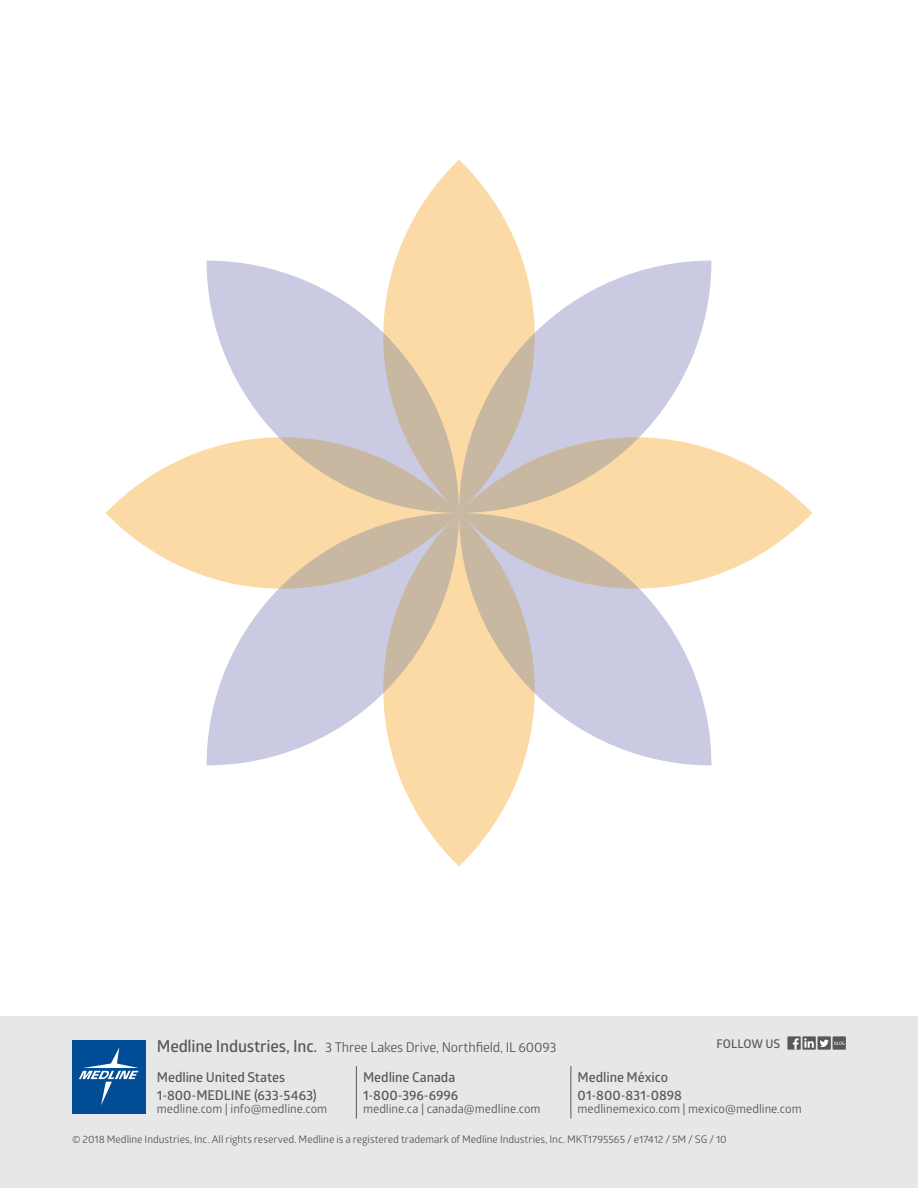
<style>
.page{position:relative;width:918px;height:1188px;background:#fff}
.page>*{position:absolute;margin:0;border:0;box-sizing:border-box;transform-origin:0 0}
.t1{font:600 16.5px "Glober";letter-spacing:-.015em;color:#57585a}
.t2{font:600 13.5px/18px "Glober";letter-spacing:-.005em;color:#57585a}
.t3{font:13.5px "Glober";letter-spacing:-.01em;color:#57585a}
.t4{font:12px "Glober";color:#57585a}
.t5{font:600 12px "Glober";letter-spacing:-.005em;color:#57585a}
.MEDLINE_-_Ref__Trade{font:10.5px "Glober";letter-spacing:-.005em;color:#57585a}
</style>
<div class="page">
<div style="left:0;top:1016px;width:918px;height:172px;background:#e6e7e9"></div>
<div style="left:802px;top:1036px;width:14px;height:14px;background:#57585a"></div>
<div style="left:818px;top:1036px;width:13px;height:14px;background:#57585a"></div>
<div style="left:787px;top:1036px;width:14px;height:14px;background:#57585a"></div>
<svg style="left:793px;top:1038px;width:21px;height:12px"></svg>
<div style="left:833px;top:1036px;width:13px;height:14px;background:#57585a"></div>
<svg style="left:820px;top:1040px;width:24px;height:7px"></svg>
<hr style="left:356px;top:1066px;width:1px;height:53px;background:#57585a">
<hr style="left:570px;top:1066px;width:1px;height:53px;background:#57585a">
<div style="left:72px;top:1040px;width:74px;height:73px;background:#014d95"></div>
<svg style="left:79px;top:1047px;width:60px;height:58px"></svg>
<svg style="left:535px;top:261px;width:176px;height:176px;fill:#cacae3"></svg>
<svg style="left:207px;top:261px;width:176px;height:176px;fill:#cacae3"></svg>
<svg style="left:207px;top:589px;width:176px;height:176px;fill:#cacae3"></svg>
<svg style="left:535px;top:589px;width:176px;height:176px;fill:#cacae3"></svg>
<svg style="left:106px;top:437px;width:277px;height:152px;fill:#fcdaa5"></svg>
<svg style="left:535px;top:437px;width:277px;height:152px;fill:#fcdaa5"></svg>
<svg style="left:383px;top:513px;width:152px;height:353px;fill:#fcdaa5"></svg>
<svg style="left:383px;top:160px;width:152px;height:353px;fill:#fcdaa5"></svg>
<p class="t1" style="left:157px;top:1035px;width:162px">Medline Industries, Inc.</p>
<p class="t5" style="left:717px;top:1035px;width:65px">FOLLOW US</p>
<p class="t3" style="left:325px;top:1038px;width:233px">3 Three Lakes Drive, Northfield, IL 60093</p>
<p class="t2" style="left:157px;top:1067px;width:161px">Medline United States<br>1-800-MEDLINE (633-5463)</p>
<p class="t4" style="left:157px;top:1100px;width:172px">medline.com | info@medline.com</p>
<p class="t2" style="left:363px;top:1067px;width:97px">Medline Canada<br>1-800-396-6996</p>
<p class="t4" style="left:363px;top:1100px;width:179px">medline.ca | canada@medline.com</p>
<p class="t2" style="left:578px;top:1067px;width:106px">Medline México<br>01-800-831-0898</p>
<p class="t4" style="left:578px;top:1100px;width:226px">medlinemexico.com | mexico@medline.com</p>
<p class="MEDLINE_-_Ref__Trade" style="left:72px;top:1132px;width:656px">© 2018 Medline Industries, Inc. All rights reserved. Medline is a registered trademark of Medline Industries, Inc. MKT1795565 / e17412 / 5M / SG / 10</p>
</div>
